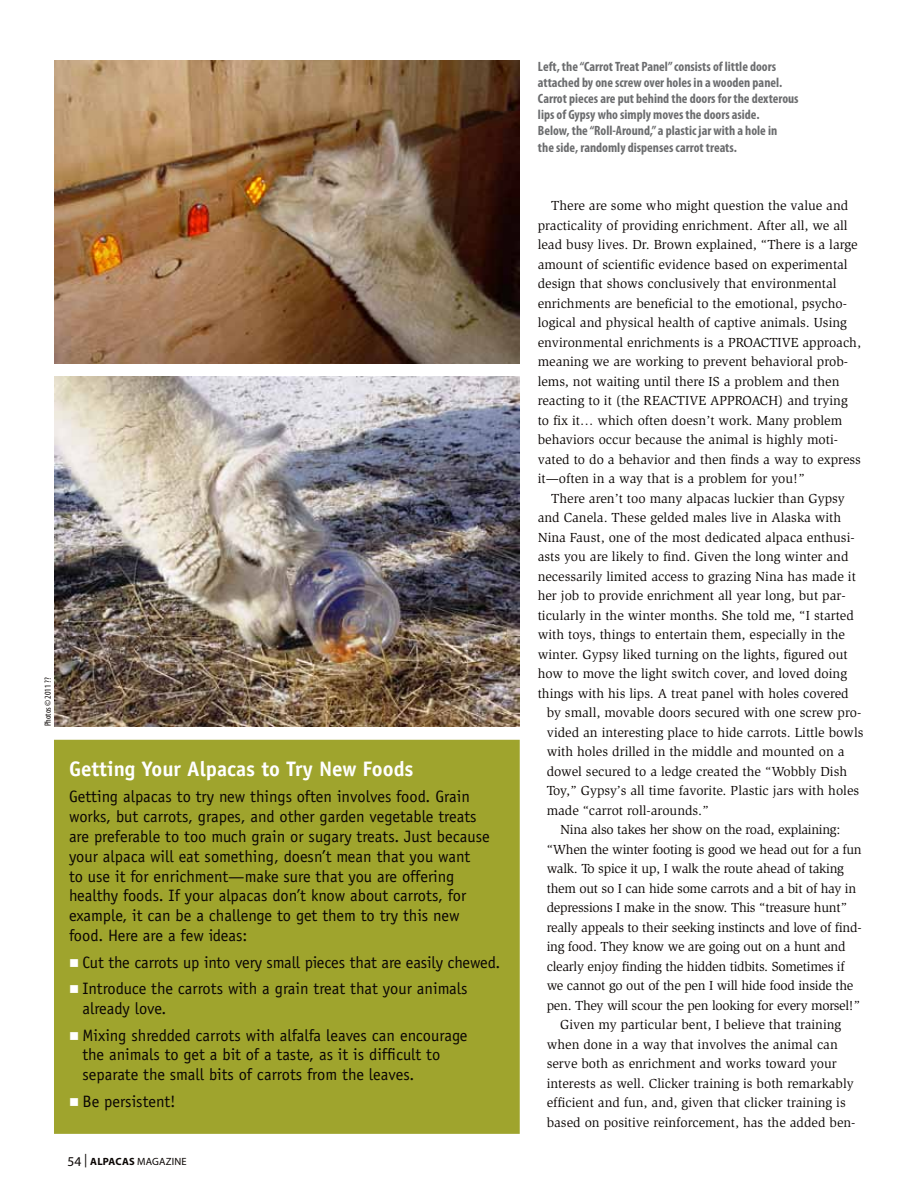
<style>
.page{position:relative;width:918px;height:1202px;background:#fff}
.page>*{position:absolute;margin:0;border:0;box-sizing:border-box;transform-origin:0 0}
.t1{font:700 21px "Officina Sans";color:#fff}
.t2{font:16.5px/19.8px "Officina Sans";color:#0b0604}
.t3{font:13.5px/19.5px "Slimbach";color:#0b0604}
.t4{font:13.5px "Slimbach";letter-spacing:-.02em;color:#0b0604}
.t5{font:700 condensed 13.5px/16.2px "Myriad Pro";color:#6c6d6f}
.t6{font:10.5px "Myriad Pro";letter-spacing:.02em;color:#0b0604}
.t7{font:condensed 9px "Myriad Pro";color:#0b0604}
.s1{color:#fff}
.s2{font-size:13.5px}
.s3{font-weight:700}
</style>
<div class="page">
<img style="left:54px;top:61px;width:466px;height:302px">
<img style="left:54px;top:377px;width:466px;height:349px">
<div style="left:55px;top:740px;width:464px;height:393px;background:#9fa42d"></div>
<div style="left:54px;top:739px;width:466px;height:394px;border:2px solid #9fa42d"></div>
<p class="t7" style="left:42px;top:726px;width:50px;rotate:-90deg">Photos © 2011 ??</p>
<h1 class="t1" style="left:69px;top:755px;width:346px">Getting Your Alpacas to Try New Foods</h1>
<p class="t2" style="left:69px;top:787px;width:422px">Getting alpacas to try new things often involves food. Grain works, but carrots, grapes, and other garden vegetable treats are preferable to too much grain or sugary treats. Just because your alpaca will eat something, doesn’t mean that you want<br>to use it for enrichment—make sure that you are offering healthy foods. If your alpacas don’t know about carrots, for example, it can be a challenge to get them to try this new food. Here are a few ideas:</p>
<p class="t2" style="left:69px;top:952px;width:433px"><span class="s1">■</span> Cut the carrots up into very small pieces that are easily chewed.</p>
<p class="t2" style="left:82px;top:978px;width:387px;text-indent:-13px"><span class="s1">■</span> Introduce the carrots with a grain treat that your animals already love.</p>
<p class="t2" style="left:82px;top:1025px;width:387px;text-indent:-13px"><span class="s1">■</span> Mixing shredded carrots with alfalfa leaves can encourage the animals to get a bit of a taste, as it is difficult to separate the small bits of carrots from the leaves.</p>
<p class="t2" style="left:69px;top:1091px;width:108px"><span class="s1">■</span> Be persistent!</p>
<p class="t6" style="left:68px;top:1155px;width:121px"><span class="s2">54 |</span> <span class="s3">ALPACAS</span> MAGAZINE</p>
<p class="t5" style="left:538px;top:58px;width:262px">Left, the “Carrot Treat Panel” consists of little doors attached by one screw over holes in a wooden panel.<br>Carrot pieces are put behind the doors for the dexterous lips of Gypsy who simply moves the doors aside.<br>Below, the “Roll-Around,” a plastic jar with a hole in<br>the side, randomly dispenses carrot treats.</p>
<p class="t3" style="left:538px;top:196px;width:325px;text-indent:14px">There are some who might question the value and practicality of providing enrichment. After all, we all lead busy lives. Dr. Brown explained, “There is a large amount of scientific evidence based on experimental design that shows conclusively that environmental enrichments are beneficial to the emotional, psycho&shy;logical and physical health of captive animals. Using environmental enrichments is a PROACTIVE approach, meaning we are working to prevent behavioral prob&shy;lems, not waiting until there IS a problem and then reacting to it (the REACTIVE APPROACH) and trying to fix it… which often doesn’t work. Many problem behaviors occur because the animal is highly moti&shy;vated to do a behavior and then finds a way to express it—often in a way that is a problem for you!”</p>
<p class="t3" style="left:551px;top:488px;width:295px">There aren’t too many alpacas luckier than Gypsy</p>
<p class="t3" style="left:538px;top:508px;width:305px">and Canela. These gelded males live in Alaska with</p>
<p class="t3" style="left:538px;top:527px;width:318px">Nina Faust, one of the most dedicated alpaca enthusi-</p>
<p class="t3" style="left:538px;top:547px;width:312px">asts you are likely to find. Given the long winter and</p>
<p class="t3" style="left:538px;top:566px;width:320px">necessarily limited access to grazing Nina has made it</p>
<p class="t3" style="left:538px;top:586px;width:309px">her job to provide enrichment all year long, but par-</p>
<p class="t3" style="left:538px;top:605px;width:318px">ticularly in the winter months. She told me, “I started</p>
<p class="t3" style="left:538px;top:625px;width:309px">with toys, things to entertain them, especially in the</p>
<p class="t3" style="left:538px;top:644px;width:312px">winter. Gypsy liked turning on the lights, figured out</p>
<p class="t3" style="left:538px;top:664px;width:311px">how to move the light switch cover, and loved doing</p>
<p class="t3" style="left:538px;top:683px;width:313px">things with his lips. A treat panel with holes covered</p>
<p class="t3" style="left:547px;top:703px;width:316px">by small, movable doors secured with one screw pro-</p>
<p class="t3" style="left:547px;top:722px;width:318px">vided an interesting place to hide carrots. Little bowls</p>
<p class="t3" style="left:547px;top:742px;width:299px">with holes drilled in the middle and mounted on a</p>
<p class="t3" style="left:547px;top:761px;width:302px">dowel secured to a ledge created the “Wobbly Dish</p>
<p class="t3" style="left:547px;top:781px;width:314px">Toy,” Gypsy’s all time favorite. Plastic jars with holes</p>
<p class="t3" style="left:547px;top:800px;width:163px">made “carrot roll-arounds.”</p>
<p class="t4" style="left:560px;top:822px;width:282px">Nina also takes her show on the road, explaining:</p>
<p class="t4" style="left:547px;top:841px;width:316px">“When the winter footing is good we head out for a fun</p>
<p class="t4" style="left:547px;top:861px;width:299px">walk. To spice it up, I walk the route ahead of taking</p>
<p class="t4" style="left:547px;top:880px;width:311px">them out so I can hide some carrots and a bit of hay in</p>
<p class="t4" style="left:547px;top:900px;width:302px">depressions I make in the snow. This “treasure hunt”</p>
<p class="t4" style="left:547px;top:919px;width:316px">really appeals to their seeking instincts and love of find-</p>
<p class="t4" style="left:547px;top:939px;width:300px">ing food. They know we are going out on a hunt and</p>
<p class="t4" style="left:547px;top:958px;width:299px">clearly enjoy finding the hidden tidbits. Sometimes if</p>
<p class="t4" style="left:547px;top:978px;width:308px">we cannot go out of the pen I will hide food inside the</p>
<p class="t4" style="left:547px;top:997px;width:315px">pen. They will scour the pen looking for every morsel!”</p>
<p class="t3" style="left:560px;top:1015px;width:283px">Given my particular bent, I believe that training</p>
<p class="t3" style="left:547px;top:1034px;width:293px">when done in a way that involves the animal can</p>
<p class="t3" style="left:547px;top:1054px;width:292px">serve both as enrichment and works toward your</p>
<p class="t3" style="left:547px;top:1073px;width:309px">interests as well. Clicker training is both remarkably</p>
<p class="t3" style="left:547px;top:1093px;width:301px">efficient and fun, and, given that clicker training is</p>
<p class="t3" style="left:547px;top:1112px;width:310px">based on positive reinforcement, has the added ben-</p>
</div>
